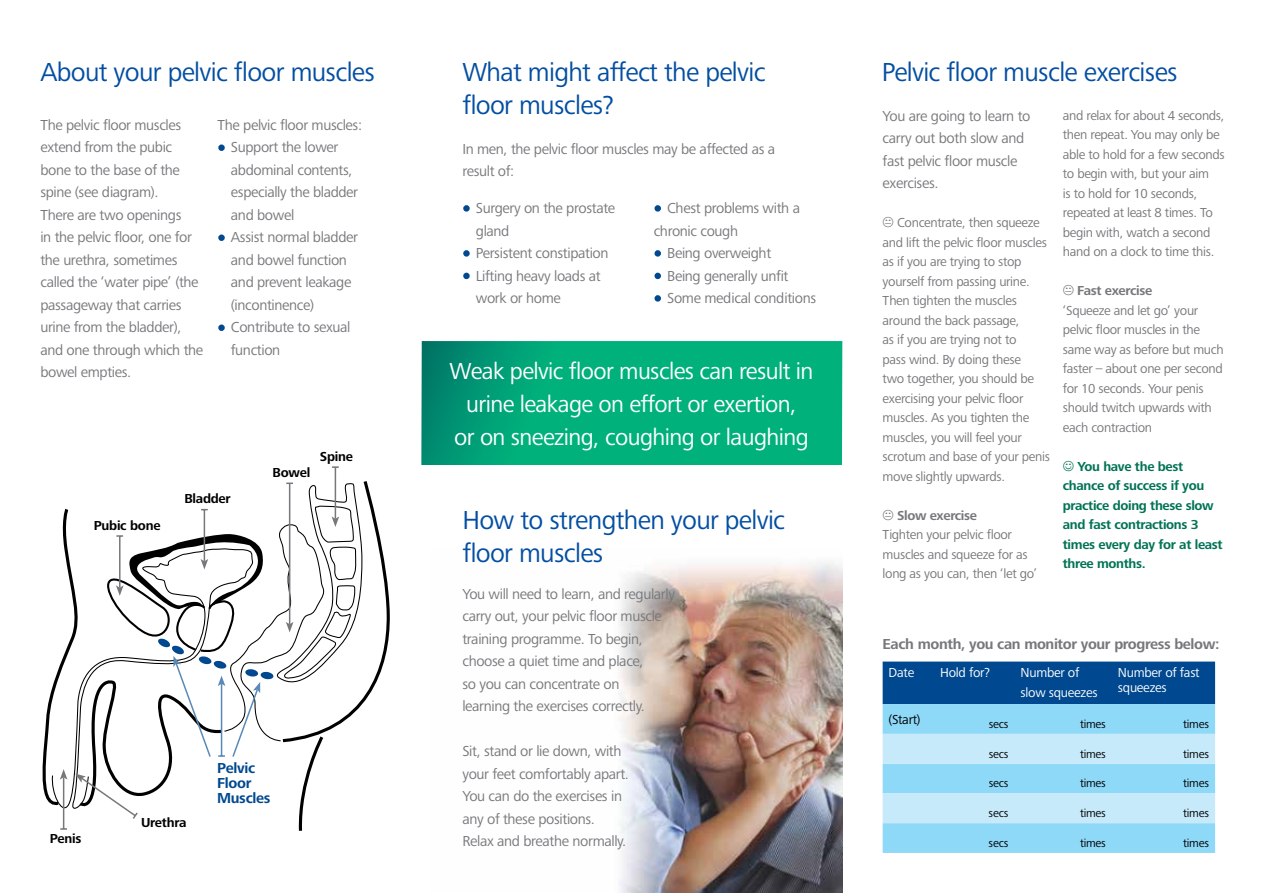
<style>
.page{position:relative;width:1263px;height:893px;background:#fff}
.page>*{position:absolute;margin:0;border:0;box-sizing:border-box;transform-origin:0 0}
.t1{font:27px/33px "Frutiger Next Pro";letter-spacing:-.025em;color:#034ea2}
.t2{font:24px/33px "Frutiger Next Pro";letter-spacing:-.025em;color:#fff;text-align:center}
.t3{font:15px/22.5px "Frutiger Next Pro";letter-spacing:-.025em;color:#77787b}
.t4{font:700 15px "Frutiger Next Pro";letter-spacing:-.025em;color:#77787b}
.t5{font:700 15px/15px "Frutiger Next Pro";letter-spacing:-.02em;color:#004990}
.t6{font:13.5px/19.5px "Frutiger Next Pro";letter-spacing:-.025em;color:#77787b}
.t7{font:700 13.5px/19.5px "Frutiger Next Pro";letter-spacing:-.025em;color:#007355}
.t8{font:13.5px/19.5px "Frutiger Next Pro";letter-spacing:-.02em;color:#fff}
.t9{font:700 13.5px "Frutiger Next Pro";letter-spacing:-.02em;color:#000}
.t10{font:700 13.5px "Frutiger Next Pro";letter-spacing:-.025em;color:#77787b}
.t11{font:13.5px "Frutiger Next Pro";letter-spacing:-.02em;color:#000}
.t12{font:12px "Frutiger Next Pro";letter-spacing:-.02em;color:#000}
.s1{color:#004990}
</style>
<div class="page">
<img style="left:619px;top:563px;width:223px;height:330px">
<svg style="left:421px;top:341px;width:421px;height:124px;background:#00aa79"></svg>
<svg style="left:218px;top:144px;width:7px;height:7px"></svg>
<svg style="left:218px;top:234px;width:7px;height:7px"></svg>
<svg style="left:218px;top:324px;width:7px;height:7px"></svg>
<svg style="left:463px;top:205px;width:7px;height:7px"></svg>
<svg style="left:463px;top:250px;width:7px;height:7px"></svg>
<svg style="left:463px;top:272px;width:7px;height:8px"></svg>
<svg style="left:654px;top:205px;width:7px;height:7px"></svg>
<svg style="left:654px;top:250px;width:7px;height:7px"></svg>
<svg style="left:654px;top:272px;width:7px;height:8px"></svg>
<svg style="left:654px;top:295px;width:7px;height:7px"></svg>
<div style="left:883px;top:662px;width:332px;height:42px;background:#004990"></div>
<div style="left:883px;top:704px;width:332px;height:149px;background:#8ed8f8"></div>
<svg style="left:883px;top:734px;width:332px;height:89px;background:#b4e4fa"></svg>
<svg style="left:43px;top:478px;width:347px;height:353px"></svg>
<svg style="left:51px;top:548px;width:202px;height:268px"></svg>
<hr style="left:335px;top:467px;width:1px;height:52px;background:#77787b">
<svg style="left:332px;top:466px;width:7px;height:2px"></svg>
<hr style="left:63px;top:777px;width:1px;height:52px;background:#77787b">
<svg style="left:60px;top:828px;width:7px;height:2px"></svg>
<svg style="left:60px;top:769px;width:7px;height:11px"></svg>
<svg style="left:75px;top:774px;width:64px;height:46px"></svg>
<svg style="left:101px;top:482px;width:262px;height:276px"></svg>
<h1 class="t1" style="left:40px;top:56px;width:336px">About your pelvic floor muscles</h1>
<p class="t3" style="left:40px;top:114px;width:164px">The pelvic floor muscles extend from the pubic bone to the base of the spine (see diagram).<br>There are two openings<br>in the pelvic floor, one for the urethra, sometimes called the ‘water pipe’ (the passageway that carries urine from the bladder), and one through which the bowel empties.</p>
<p class="t3" style="left:217px;top:114px;width:146px">The pelvic floor muscles:</p>
<p class="t3" style="left:231px;top:136px;width:129px;text-indent:-14px"><span class="s1">•</span> Support the lower abdominal contents, especially the bladder and bowel</p>
<p class="t3" style="left:231px;top:226px;width:129px;text-indent:-14px"><span class="s1">•</span> Assist normal bladder and bowel function and prevent leakage (incontinence)</p>
<p class="t3" style="left:231px;top:316px;width:121px;text-indent:-14px"><span class="s1">•</span> Contribute to sexual function</p>
<p class="t9" style="left:94px;top:517px;width:68px">Pubic bone</p>
<p class="t9" style="left:184px;top:491px;width:48px">Bladder</p>
<p class="t9" style="left:273px;top:465px;width:39px">Bowel</p>
<p class="t9" style="left:320px;top:448px;width:35px">Spine</p>
<p class="t9" style="left:50px;top:831px;width:33px">Penis</p>
<p class="t9" style="left:141px;top:815px;width:47px">Urethra</p>
<p class="t5" style="left:217px;top:760px;width:55px">Pelvic<br>Floor<br>Muscles</p>
<h1 class="t1" style="left:462px;top:56px;width:305px">What might affect the pelvic floor muscles?</h1>
<p class="t3" style="left:462px;top:137px;width:314px">In men, the pelvic floor muscles may be affected as a result of:</p>
<p class="t3" style="left:476px;top:197px;width:141px;text-indent:-14px"><span class="s1">•</span> Surgery on the prostate gland</p>
<p class="t3" style="left:462px;top:242px;width:148px"><span class="s1">•</span> Persistent constipation</p>
<p class="t3" style="left:476px;top:264px;width:126px;text-indent:-14px"><span class="s1">•</span> Lifting heavy loads at work or home</p>
<p class="t3" style="left:654px;top:197px;width:148px"><span class="s1">•</span> Chest problems with a chronic cough</p>
<p class="t3" style="left:654px;top:242px;width:119px"><span class="s1">•</span> Being overweight</p>
<p class="t3" style="left:654px;top:264px;width:136px"><span class="s1">•</span> Being generally unfit</p>
<p class="t3" style="left:654px;top:287px;width:164px"><span class="s1">•</span> Some medical conditions</p>
<h2 class="t2" style="left:449px;top:354px;width:366px">Weak pelvic floor muscles can result in urine leakage on effort or exertion,<br>or on sneezing, coughing or laughing</h2>
<h1 class="t1" style="left:462px;top:503px;width:324px">How to strengthen your pelvic floor muscles</h1>
<p class="t3" style="left:462px;top:583px;width:214px">You will need to learn, and regularly carry out, your pelvic floor muscle training programme. To begin, choose a quiet time and place,<br>so you can concentrate on<br>learning the exercises correctly.</p>
<p class="t3" style="left:462px;top:740px;width:168px">Sit, stand or lie down, with your feet comfortably apart.<br>You can do the exercises in any of these positions.<br>Relax and breathe normally.</p>
<h1 class="t1" style="left:882px;top:56px;width:297px">Pelvic floor muscle exercises</h1>
<p class="t3" style="left:883px;top:105px;width:149px">You are going to learn to carry out both slow and fast pelvic floor muscle exercises.</p>
<p class="t6" style="left:883px;top:213px;width:169px;text-indent:14px">Concentrate, then squeeze and lift the pelvic floor muscles as if you are trying to stop yourself from passing urine.<br>Then tighten the muscles around the back passage,<br>as if you are trying not to<br>pass wind. By doing these<br>two together, you should be exercising your pelvic floor muscles. As you tighten the muscles, you will feel your scrotum and base of your penis move slightly upwards.</p>
<p class="t10" style="left:897px;top:508px;width:82px">Slow exercise</p>
<p class="t6" style="left:883px;top:525px;width:156px">Tighten your pelvic floor muscles and squeeze for as long as you can, then ‘let go’</p>
<p class="t6" style="left:1063px;top:105px;width:163px">and relax for about 4 seconds, then repeat. You may only be able to hold for a few seconds to begin with, but your aim<br>is to hold for 10 seconds, repeated at least 8 times. To begin with, watch a second hand on a clock to time this.</p>
<p class="t10" style="left:1077px;top:283px;width:77px">Fast exercise</p>
<p class="t6" style="left:1063px;top:300px;width:162px">‘Squeeze and let go’ your pelvic floor muscles in the same way as before but much faster – about one per second for 10 seconds. Your penis should twitch upwards with each contraction</p>
<p class="t7" style="left:1063px;top:456px;width:161px;text-indent:15px">You have the best chance of success if you practice doing these slow and fast contractions 3 times every day for at least three months.</p>
<p class="t4" style="left:883px;top:635px;width:338px">Each month, you can monitor your progress below:</p>
<p class="t8" style="left:889px;top:663px;width:27px">Date</p>
<p class="t8" style="left:940px;top:663px;width:51px">Hold for?</p>
<p class="t8" style="left:1020px;top:663px;width:79px">Number of slow squeezes</p>
<p class="t8" style="left:1118px;top:665px;width:83px;line-height:15px">Number of fast squeezes</p>
<p class="t11" style="left:889px;top:712px;width:33px">(Start)</p>
<p class="t12" style="left:989px;top:717px;width:21px">secs</p>
<p class="t12" style="left:1080px;top:717px;width:27px">times</p>
<p class="t12" style="left:1183px;top:717px;width:27px">times</p>
<p class="t12" style="left:989px;top:747px;width:21px">secs</p>
<p class="t12" style="left:1080px;top:747px;width:27px">times</p>
<p class="t12" style="left:1183px;top:747px;width:27px">times</p>
<p class="t12" style="left:989px;top:776px;width:21px">secs</p>
<p class="t12" style="left:1080px;top:776px;width:27px">times</p>
<p class="t12" style="left:1183px;top:776px;width:27px">times</p>
<p class="t12" style="left:989px;top:806px;width:21px">secs</p>
<p class="t12" style="left:1080px;top:806px;width:27px">times</p>
<p class="t12" style="left:1183px;top:806px;width:27px">times</p>
<p class="t12" style="left:989px;top:836px;width:21px">secs</p>
<p class="t12" style="left:1080px;top:836px;width:27px">times</p>
<p class="t12" style="left:1183px;top:836px;width:27px">times</p>
</div>
